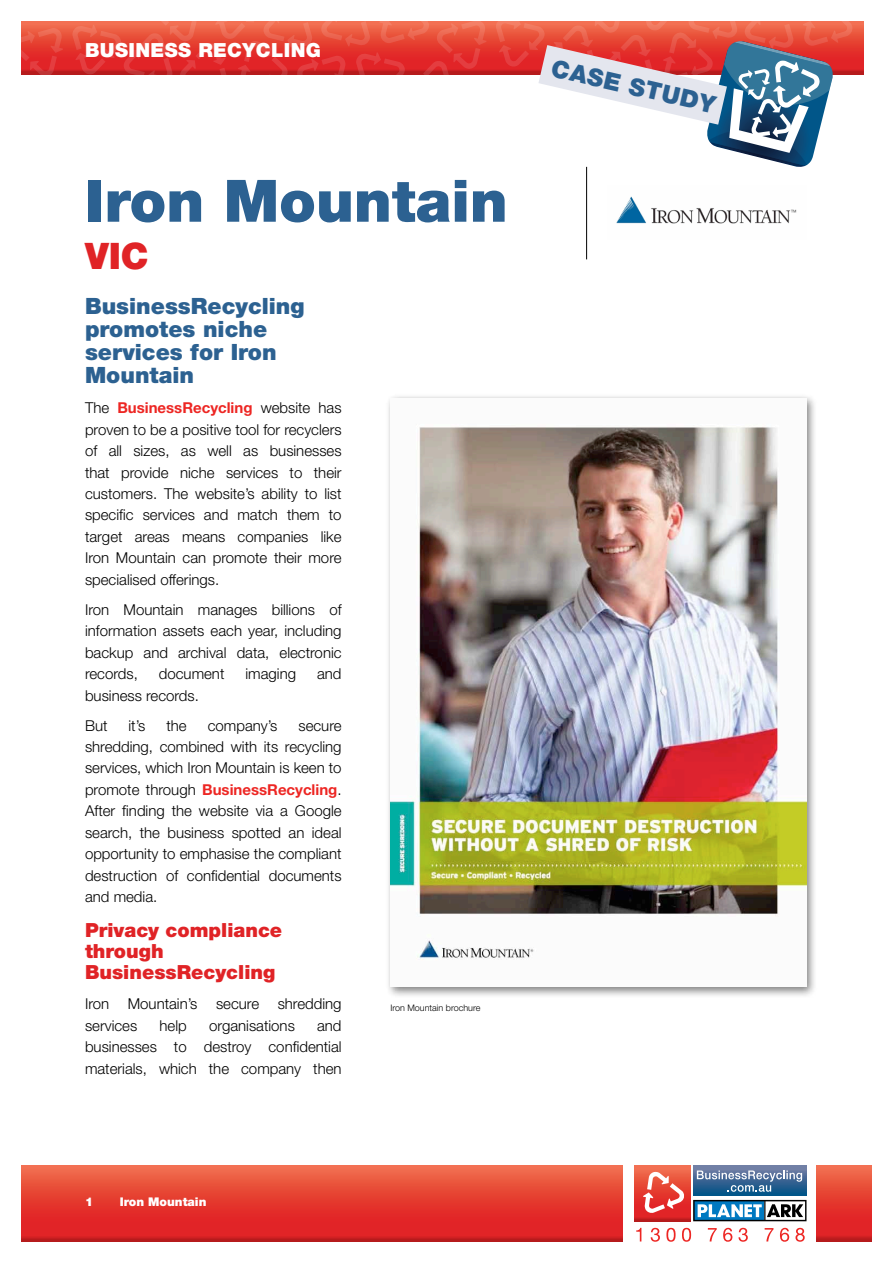
<style>
.page{position:relative;width:893px;height:1263px;background:#fff}
.page>*{position:absolute;margin:0;border:0;box-sizing:border-box;transform-origin:0 0}
.t1{font:900 58.5px "Helvetica Neue LT";color:#2c6191}
.t2{font:900 36.6px "Helvetica Neue LT";color:#e02326}
.t3{font:900 24.3px "Helvetica Neue";color:#2c6191}
.t4{font:900 22.5px/23px "Helvetica Neue LT";color:#2c6191}
.t5{font:900 19.5px/21.5px "Helvetica Neue LT";color:#e02326}
.t6{font:900 19.5px "Helvetica Neue";letter-spacing:.02em;color:#fff}
.t7{font:300 15px/21.5px "Helvetica Neue LT";color:#000;text-align:justify}
.t8{font:900 12px "Helvetica Neue";color:#fff}
.t9{font:300 9px "Helvetica Neue LT";color:#000}
.s1{font-weight:700;color:#ed2623}
</style>
<div class="page">
<div style="left:21px;top:1165px;width:601px;height:77px;background:linear-gradient(to bottom,#f26949,#d7111b)"></div>
<svg style="left:816px;top:1165px;width:56px;height:77px;background:#e33d31"></svg>
<svg style="left:694px;top:1165px;width:112px;height:31px"></svg>
<svg style="left:697px;top:1170px;width:105px;height:22px;background:#5f83a8"></svg>
<svg style="left:634px;top:1165px;width:56px;height:56px"></svg>
<svg style="left:693px;top:1200px;width:113px;height:21px"></svg>
<svg style="left:643px;top:1172px;width:41px;height:41px"></svg>
<svg style="left:636px;top:1228px;width:5px;height:13px"></svg>
<svg style="left:651px;top:1228px;width:9px;height:14px"></svg>
<svg style="left:666px;top:1228px;width:10px;height:14px"></svg>
<svg style="left:682px;top:1228px;width:9px;height:14px"></svg>
<svg style="left:708px;top:1228px;width:9px;height:13px"></svg>
<svg style="left:723px;top:1228px;width:9px;height:14px"></svg>
<svg style="left:738px;top:1228px;width:10px;height:14px"></svg>
<svg style="left:765px;top:1228px;width:8px;height:13px"></svg>
<svg style="left:780px;top:1228px;width:9px;height:14px"></svg>
<svg style="left:795px;top:1228px;width:10px;height:14px"></svg>
<img style="left:616px;top:196px;width:181px;height:28px">
<svg style="left:21px;top:21px;width:843px;height:147px"></svg>
<hr style="left:586px;top:167px;width:1px;height:92px;background:#000">
<div style="left:385px;top:393px;width:433px;height:605px;background:#000;opacity:.5"></div>
<img style="left:390px;top:399px;width:416px;height:588px">
<h3 class="t6" style="left:85px;top:39px;width:237px">BUSINESS RECYCLING</h3>
<h1 class="t1" style="left:85px;top:166px;width:424px">Iron Mountain</h1>
<h2 class="t2" style="left:85px;top:234px;width:65px">VIC</h2>
<h3 class="t4" style="left:85px;top:295px;width:221px">BusinessRecycling promotes niche services for Iron<br>Mountain</h3>
<p class="t7" style="left:85px;top:397px;width:258px">The <span class="s1">BusinessRecycling</span> website has proven to be a positive tool for recyclers of all sizes, as well as businesses that provide niche services to their customers. The website’s ability to list specific services and match them to target areas means companies like Iron Mountain can promote their more specialised offerings.</p>
<p class="t7" style="left:85px;top:598px;width:258px">Iron Mountain manages billions of information assets each year, including backup and archival data, electronic records,</p>
<p class="t7" style="left:159px;top:663px;width:67px">document</p>
<p class="t7" style="left:246px;top:663px;width:52px">imaging</p>
<p class="t7" style="left:317px;top:663px;width:26px">and</p>
<p class="t7" style="left:85px;top:680px;width:115px;line-height:30px">business records.<br>But</p>
<p class="t7" style="left:129px;top:714px;width:18px">it’s</p>
<p class="t7" style="left:166px;top:714px;width:22px">the</p>
<p class="t7" style="left:208px;top:714px;width:71px">company’s</p>
<p class="t7" style="left:85px;top:714px;width:258px;text-indent:213px">secure shredding, combined with its recycling services, which Iron Mountain is keen to promote through <span class="s1">BusinessRecycling</span>.<br>After finding the website via a Google search, the business spotted an ideal opportunity to emphasise the compliant destruction of confidential documents and media.</p>
<h3 class="t5" style="left:85px;top:919px;width:199px">Privacy compliance through<br>BusinessRecycling</h3>
<p class="t7" style="left:85px;top:993px;width:258px">Iron Mountain’s secure shredding services</p>
<p class="t7" style="left:85px;top:1014px;width:258px;text-indent:232px">and businesses to destroy confidential materials, which the company then</p>
<p class="t7" style="left:160px;top:1014px;width:29px">help</p>
<p class="t7" style="left:209px;top:1014px;width:87px">organisations</p>
<p class="t9" style="left:390px;top:1003px;width:92px">Iron Mountain brochure</p>
<h3 class="t3" style="left:555px;top:53px;width:169px;rotate:13deg">CASE STUDY</h3>
<p class="t8" style="left:85px;top:1195px;width:10px">1</p>
<p class="t8" style="left:120px;top:1195px;width:88px">IRON MOUNTAIN</p>
</div>
